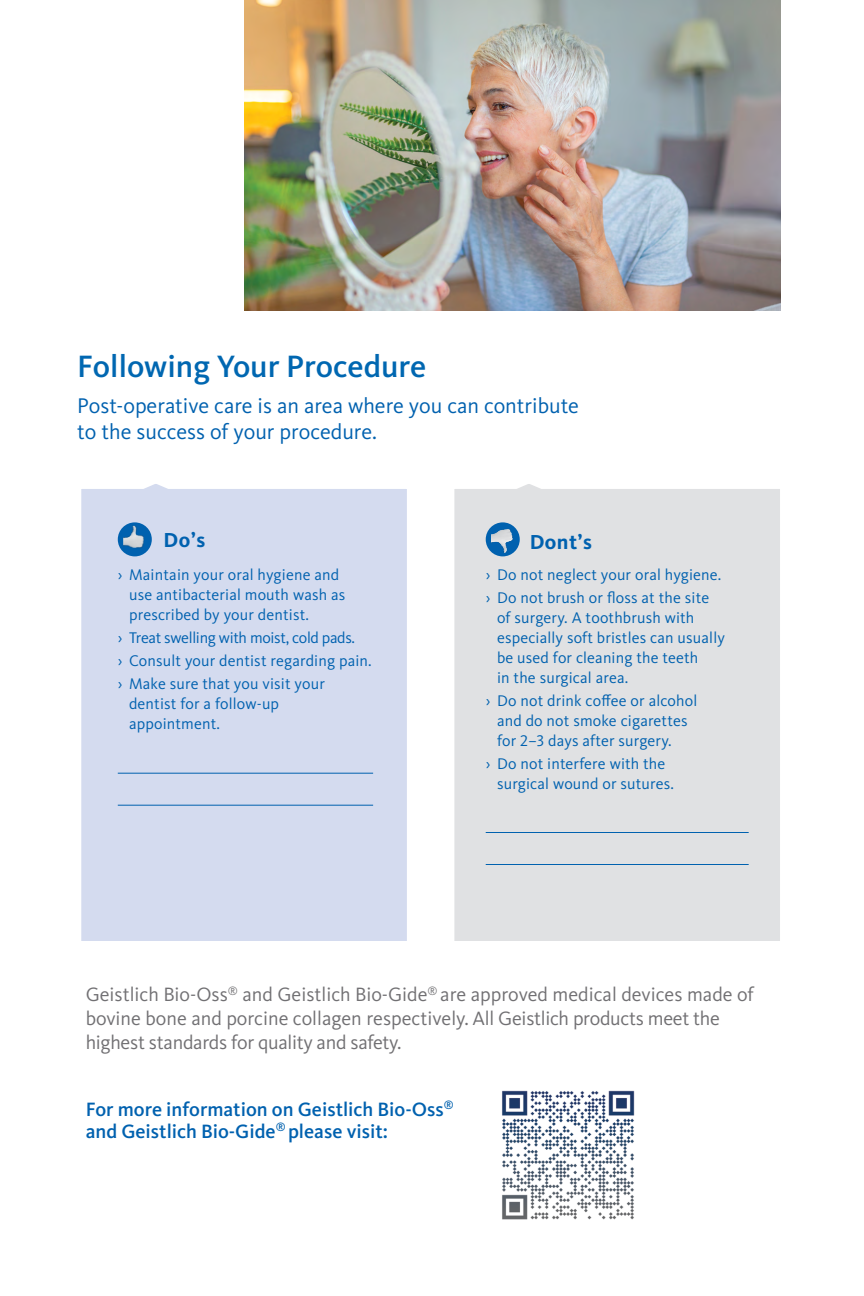
<style>
.page{position:relative;width:864px;height:1296px;background:#fff}
.page>*{position:absolute;margin:0;border:0;box-sizing:border-box;transform-origin:0 0}
.t1{font:500 32px "Kievit OT";color:#0067b1}
.t2{font:22px/26px "Kievit Pro";color:#0061af}
.t3{font:700 21px "Kievit OT";letter-spacing:.02em;color:#0061af}
.t4{font:20px/24px "Kievit OT";color:#717073}
.t5{font:500 20px/22px "Kievit OT";color:#0061af}
.t6{font:16px/20px "Kievit Pro";letter-spacing:.01em;color:#0061af}
</style>
<div class="page">
<div style="left:81px;top:484px;width:326px;height:457px;background:#d4dbef"></div>
<hr style="left:118px;top:773px;width:255px;height:1px;background:#0061af">
<hr style="left:118px;top:805px;width:255px;height:1px;background:#0061af">
<div style="left:454px;top:484px;width:326px;height:457px;background:#e0e1e3"></div>
<hr style="left:486px;top:832px;width:263px;height:1px;background:#0061af">
<hr style="left:486px;top:864px;width:263px;height:1px;background:#0061af">
<img style="left:244px;top:0;width:536px;height:310px">
<img style="left:502px;top:1090px;width:133px;height:130px">
<div style="left:118px;top:522px;width:34px;height:34px;background:#0061af;border-radius:50%"></div>
<img style="left:123px;top:525px;width:23px;height:23px">
<div style="left:486px;top:522px;width:34px;height:34px;background:#0061af;border-radius:50%"></div>
<img style="left:491px;top:529px;width:23px;height:24px">
<h1 class="t1" style="left:77px;top:347px;width:350px">Following Your Procedure</h1>
<h2 class="t2" style="left:77px;top:393px;width:503px">Post-operative care is an area where you can contribute to the success of your procedure.</h2>
<h3 class="t3" style="left:191px;top:515px;width:7px">‚</h3>
<p class="t6" style="left:129px;top:565px;width:218px;text-indent:-11px">› Maintain your oral hygiene and use antibacterial mouth wash as prescribed by your dentist.</p>
<p class="t6" style="left:118px;top:626px;width:255px;line-height:22.8px">› Treat swelling with moist, cold pads.<br>› Consult your dentist regarding pain. › Make sure that you visit your</p>
<p class="t6" style="left:129px;top:693px;width:151px">dentist for a follow-up appointment.</p>
<h3 class="t3" style="left:164px;top:527px;width:43px">Dos</h3>
<h3 class="t3" style="left:578px;top:517px;width:7px">‚</h3>
<p class="t6" style="left:486px;top:563px;width:237px;line-height:22.8px">› Do not neglect your oral hygiene. › Do not brush or floss at the site</p>
<p class="t6" style="left:497px;top:608px;width:229px">of surgery. A toothbrush with especially soft bristles can usually be used for cleaning the teeth<br>in the surgical area.</p>
<p class="t6" style="left:497px;top:691px;width:202px;text-indent:-11px">› Do not drink coffee or alcohol and do not smoke cigarettes for 2–3 days after surgery.</p>
<p class="t6" style="left:497px;top:753px;width:178px;text-indent:-11px">› Do not interfere with the surgical wound or sutures.</p>
<h3 class="t3" style="left:530px;top:529px;width:64px">Dont s</h3>
<p class="t4" style="left:86px;top:982px;width:670px">Geistlich Bio-Oss<sup>®</sup> and Geistlich Bio-Gide<sup>®</sup> are approved medical devices made of bovine bone and porcine collagen respectively. All Geistlich products meet the highest standards for quality and safety.</p>
<p class="t5" style="left:86px;top:1098px;width:369px">For more information on Geistlich Bio-Oss<sup>® </sup>and Geistlich Bio-Gide<sup>®</sup> please visit:</p>
</div>
